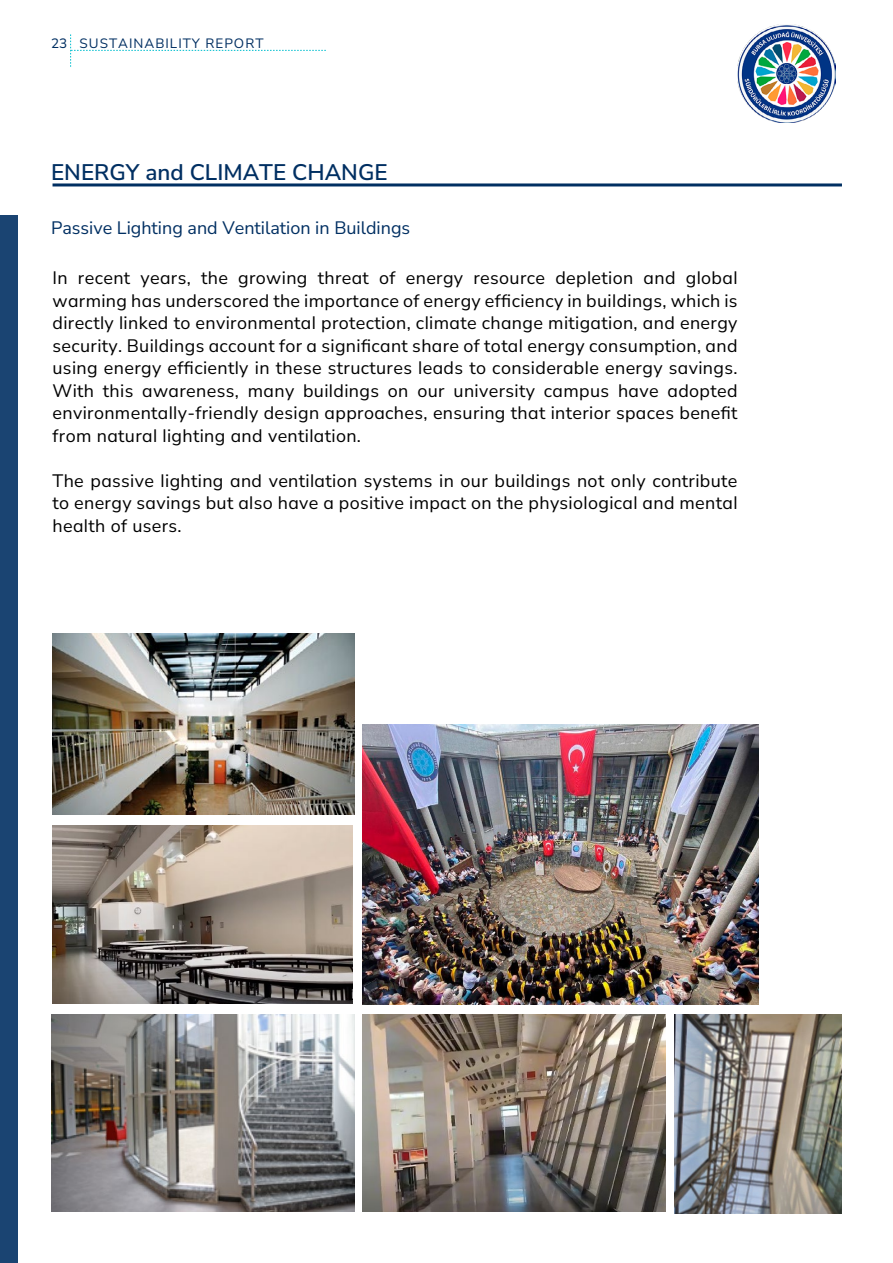
<style>
.page{position:relative;width:893px;height:1263px;background:#fff}
.page>*{position:absolute;margin:0;border:0;box-sizing:border-box;transform-origin:0 0}
.t1{font:200 22.5px "Nunito Sans 12 pt";color:#002f62}
.t2{font:200 18px/22.5px "Nunito Sans 12 pt";letter-spacing:.02em;color:#000;text-align:justify}
.t3{font:200 18px "Nunito Sans 12 pt";color:#002f62}
.t4{font:200 13.5px "Nunito Sans 12 pt";letter-spacing:.075em;color:#002f62}
</style>
<div class="page">
<img style="left:737px;top:24px;width:98px;height:98px">
<svg style="left:70px;top:34px;width:256px;height:33px"></svg>
<div style="left:0;top:215px;width:17px;height:1048px;background:#1a4472"></div>
<hr style="left:53px;top:183px;width:789px;height:3px;background:#002f62">
<img style="left:675px;top:1014px;width:167px;height:200px">
<img style="left:53px;top:634px;width:302px;height:181px">
<img style="left:52px;top:1014px;width:303px;height:198px">
<img style="left:52px;top:825px;width:301px;height:178px">
<img style="left:363px;top:1014px;width:303px;height:198px">
<img style="left:363px;top:724px;width:395px;height:280px">
<p class="t4" style="left:51px;top:34px;width:18px">23</p>
<p class="t4" style="left:80px;top:34px;width:185px">SUSTAINABILITY REPORT</p>
<p class="t1" style="left:51px;top:157px;width:338px">ENERGY and CLIMATE CHANGE</p>
<p class="t3" style="left:51px;top:215px;width:361px">Passive Lighting and Ventilation in Buildings</p>
<p class="t2" style="left:53px;top:266px;width:686px">In recent years, the growing threat of energy resource depletion and global warming has underscored the importance of energy efficiency in buildings, which is directly linked to environmental protection, climate change mitigation, and energy security. Buildings account for a significant share of total energy consumption, and using energy efficiently in these structures leads to considerable energy savings.<br>With this awareness, many buildings on our university campus have adopted environmentally-friendly design approaches, ensuring that interior spaces benefit from natural lighting and ventilation.</p>
<p class="t2" style="left:53px;top:468px;width:686px">The passive lighting and ventilation systems in our buildings not only contribute to energy savings but also have a positive impact on the physiological and mental health of users.</p>
</div>
